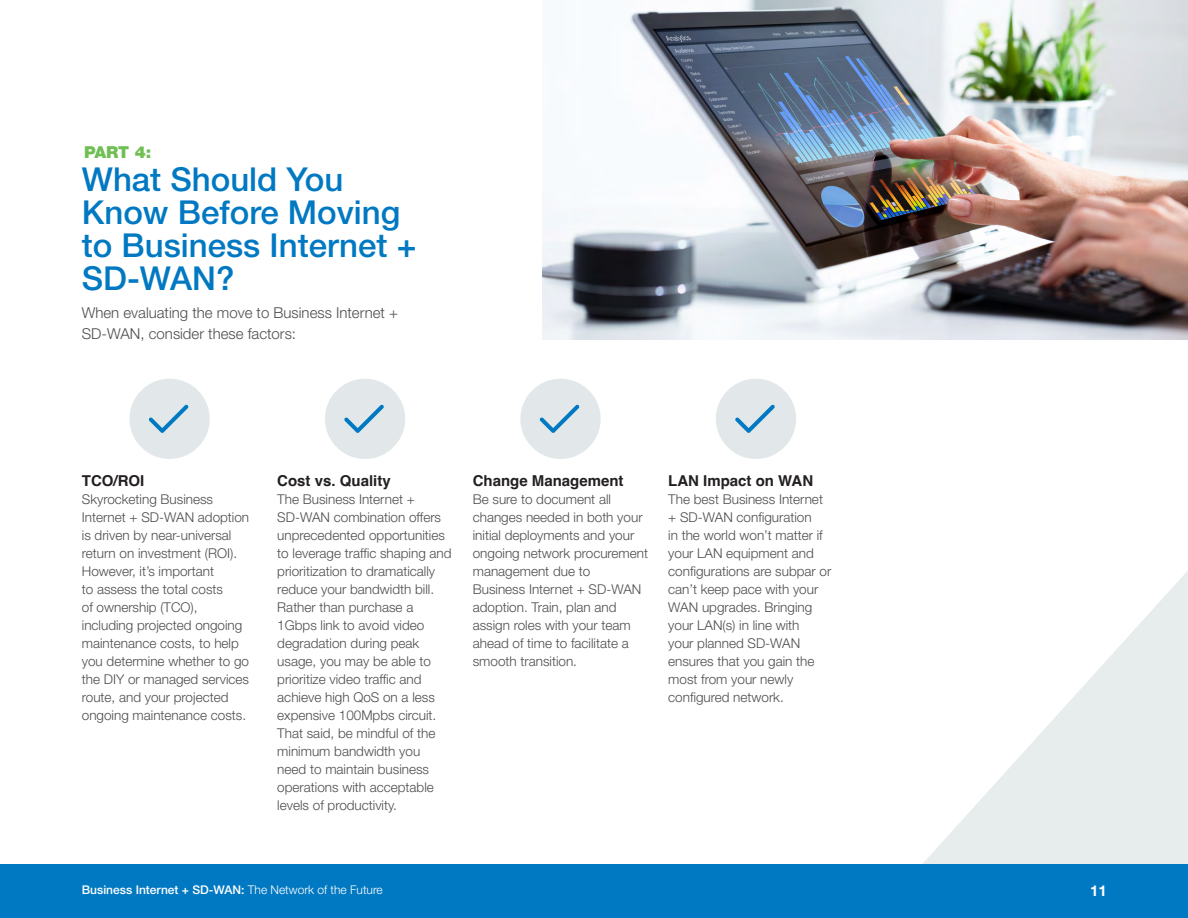
<style>
.page{position:relative;width:1188px;height:918px;background:#fff}
.page>*{position:absolute;margin:0;border:0;box-sizing:border-box;transform-origin:0 0}
.t1{font:500 33px/33px "Helvetica Neue LT Std";color:#0079c2}
.t2{font:900 16.5px "Helvetica Neue LT Std";color:#70bf54}
.t3{font:300 15px/21px "Helvetica Neue LT Std";color:#4d4d4f}
.t4{font:700 15px "Helvetica";color:#231f20}
.t5{font:700 15px "Helvetica Neue LT Std";color:#fff}
.t6{font:300 13.5px/18px "Helvetica Neue LT Std";color:#4d4d4f}
.t7{font:500 12px "Helvetica Neue LT Std";color:#fff}
.s1{font-weight:300}
</style>
<div class="page">
<div style="left:0;top:864px;width:1188px;height:54px;background:#0079c2"></div>
<svg style="left:923px;top:571px;width:265px;height:293px;fill:#e7ecec"></svg>
<img style="left:542px;top:0;width:646px;height:339px">
<div style="left:325px;top:379px;width:80px;height:80px;background:#e2e8e9;border-radius:50%"></div>
<svg style="left:344px;top:405px;width:40px;height:28px"></svg>
<div style="left:129px;top:379px;width:81px;height:80px;background:#e2e8e9;border-radius:50%"></div>
<svg style="left:149px;top:405px;width:40px;height:28px"></svg>
<div style="left:520px;top:379px;width:81px;height:80px;background:#e2e8e9;border-radius:50%"></div>
<svg style="left:540px;top:405px;width:39px;height:28px"></svg>
<div style="left:716px;top:379px;width:80px;height:80px;background:#e2e8e9;border-radius:50%"></div>
<svg style="left:735px;top:405px;width:40px;height:28px"></svg>
<p class="t2" style="left:84px;top:143px;width:69px">PART 4:</p>
<h1 class="t1" style="left:82px;top:163px;width:336px">What Should You<br>Know Before Moving to Business Internet +<br>SD-WAN?</h1>
<p class="t3" style="left:82px;top:302px;width:318px">When evaluating the move to Business Internet +<br>SD-WAN, consider these factors:</p>
<p class="t4" style="left:82px;top:472px;width:64px">TCO/ROI</p>
<p class="t6" style="left:82px;top:490px;width:169px">Skyrocketing Business<br>Internet + SD-WAN adoption is driven by near-universal return on investment (ROI).<br>However, it’s important<br>to assess the total costs<br>of ownership (TCO), including projected ongoing maintenance costs, to help you determine whether to go the DIY or managed services route, and your projected ongoing maintenance costs.</p>
<p class="t4" style="left:277px;top:472px;width:115px">Cost vs. Quality</p>
<p class="t6" style="left:277px;top:490px;width:176px">The Business Internet +<br>SD-WAN combination offers unprecedented opportunities to leverage traffic shaping and prioritization to dramatically reduce your bandwidth bill.<br>Rather than purchase a<br>1Gbps link to avoid video degradation during peak usage, you may be able to prioritize video traffic and achieve high QoS on a less expensive 100Mpbs circuit.<br>That said, be mindful of the minimum bandwidth you need to maintain business operations with acceptable levels of productivity.</p>
<p class="t4" style="left:473px;top:472px;width:152px">Change Management</p>
<p class="t6" style="left:473px;top:490px;width:177px">Be sure to document all changes needed in both your initial deployments and your ongoing network procurement management due to<br>Business Internet + SD-WAN adoption. Train, plan and assign roles with your team ahead of time to facilitate a smooth transition.</p>
<p class="t4" style="left:668px;top:472px;width:147px">LAN Impact on WAN</p>
<p class="t6" style="left:668px;top:490px;width:165px">The best Business Internet + SD-WAN configuration<br>in the world won’t matter if your LAN equipment and configurations are subpar or can’t keep pace with your<br>WAN upgrades. Bringing your LAN(s) in line with<br>your planned SD-WAN ensures that you gain the most from your newly configured network.</p>
<p class="t7" style="left:82px;top:883px;width:302px">Business Internet + SD-WAN: <span class="s1">The Network of the Future</span></p>
<p class="t5" style="left:1090px;top:882px;width:18px">11</p>
</div>
